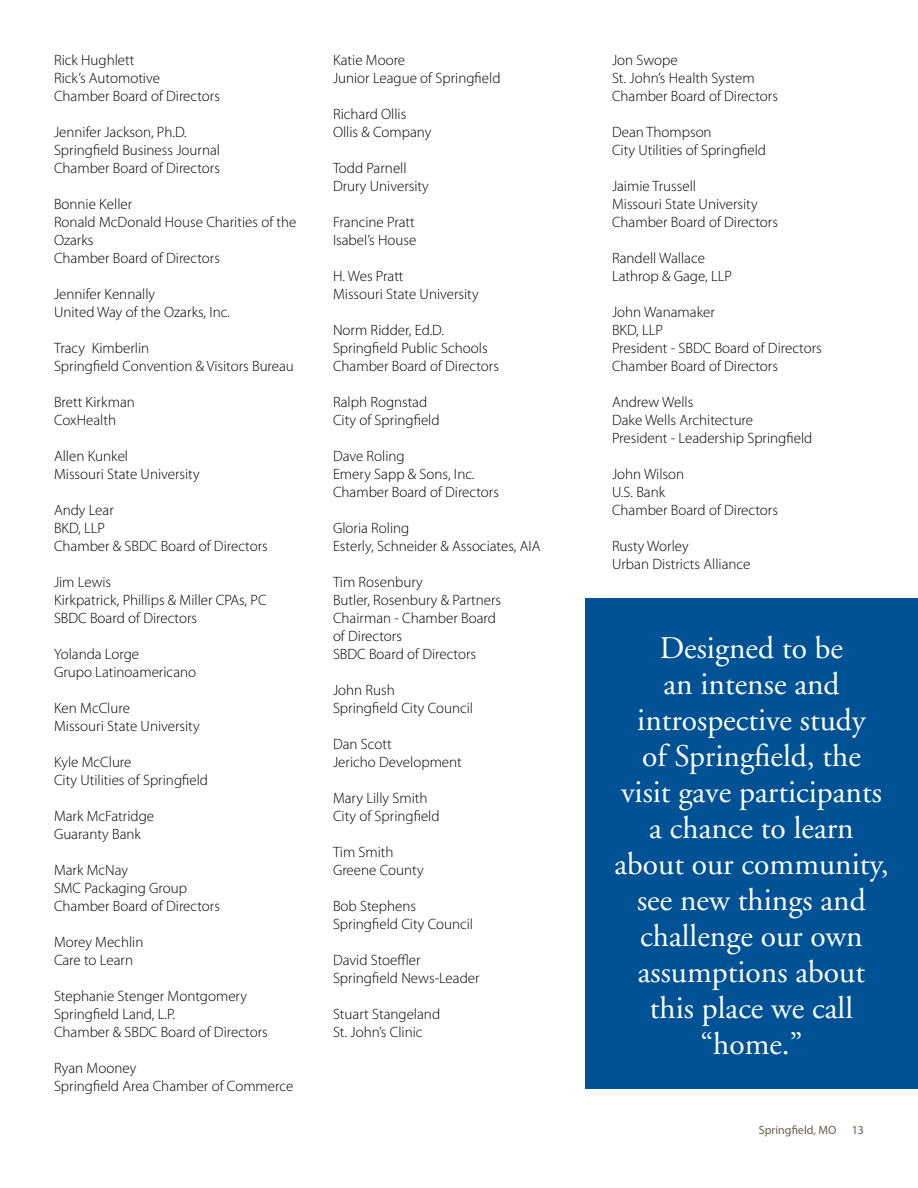
<style>
.page{position:relative;width:918px;height:1188px;background:#fff}
.page>*{position:absolute;margin:0;border:0;box-sizing:border-box;transform-origin:0 0}
.t1{font:31.5px/36px "Adobe Garamond";color:#fff;text-align:center}
.t2{font:300 15px/18px "Myriad Pro";color:#000}
.t3{font:12px "Myriad Pro";color:#695e4a}
</style>
<div class="page">
<div style="left:585px;top:598px;width:333px;height:491px;background:#005295"></div>
<p class="t2" style="left:54px;top:52px;width:167px">Rick Hughlett<br>Rick’s Automotive<br>Chamber Board of Directors</p>
<p class="t2" style="left:54px;top:124px;width:168px">Jennifer Jackson, Ph.D.<br>Springfield Business Journal<br>Chamber Board of Directors</p>
<p class="t2" style="left:54px;top:196px;width:244px">Bonnie Keller<br>Ronald McDonald House Charities of the<br>Ozarks<br>Chamber Board of Directors</p>
<p class="t2" style="left:54px;top:286px;width:177px">Jennifer Kennally<br>United Way of the Ozarks, Inc.</p>
<p class="t2" style="left:54px;top:340px;width:241px">Tracy Kimberlin<br>Springfield Convention &amp; Visitors Bureau</p>
<p class="t2" style="left:54px;top:394px;width:82px">Brett Kirkman<br>CoxHealth</p>
<p class="t2" style="left:54px;top:448px;width:147px">Allen Kunkel<br>Missouri State University</p>
<p class="t2" style="left:54px;top:502px;width:215px">Andy Lear<br>BKD, LLP<br>Chamber &amp; SBDC Board of Directors</p>
<p class="t2" style="left:54px;top:574px;width:214px">Jim Lewis<br>Kirkpatrick, Phillips &amp; Miller CPAs, PC<br>SBDC Board of Directors</p>
<p class="t2" style="left:54px;top:646px;width:144px">Yolanda Lorge<br>Grupo Latinoamericano</p>
<p class="t2" style="left:54px;top:700px;width:147px">Ken McClure<br>Missouri State University</p>
<p class="t2" style="left:54px;top:754px;width:156px">Kyle McClure<br>City Utilities of Springfield</p>
<p class="t2" style="left:54px;top:808px;width:102px">Mark McFatridge<br>Guaranty Bank</p>
<p class="t2" style="left:54px;top:862px;width:167px">Mark McNay<br>SMC Packaging Group<br>Chamber Board of Directors</p>
<p class="t2" style="left:54px;top:934px;width:91px">Morey Mechlin<br>Care to Learn</p>
<p class="t2" style="left:54px;top:988px;width:215px">Stephanie Stenger Montgomery<br>Springfield Land, L.P.<br>Chamber &amp; SBDC Board of Directors</p>
<p class="t2" style="left:54px;top:1060px;width:241px">Ryan Mooney<br>Springfield Area Chamber of Commerce</p>
<p class="t2" style="left:333px;top:52px;width:169px">Katie Moore<br>Junior League of Springfield</p>
<p class="t2" style="left:333px;top:106px;width:100px">Richard Ollis<br>Ollis &amp; Company</p>
<p class="t2" style="left:333px;top:160px;width:97px">Todd Parnell<br>Drury University</p>
<p class="t2" style="left:333px;top:214px;width:85px">Francine Pratt<br>Isabel’s House</p>
<p class="t2" style="left:333px;top:268px;width:147px">H. Wes Pratt<br>Missouri State University</p>
<p class="t2" style="left:333px;top:322px;width:167px">Norm Ridder, Ed.D.<br>Springfield Public Schools<br>Chamber Board of Directors</p>
<p class="t2" style="left:333px;top:394px;width:108px">Ralph Rognstad<br>City of Springfield</p>
<p class="t2" style="left:333px;top:448px;width:167px">Dave Roling<br>Emery Sapp &amp; Sons, Inc.<br>Chamber Board of Directors</p>
<p class="t2" style="left:333px;top:520px;width:209px">Gloria Roling<br>Esterly, Schneider &amp; Associates, AIA</p>
<p class="t2" style="left:333px;top:574px;width:170px">Tim Rosenbury<br>Butler, Rosenbury &amp; Partners<br>Chairman - Chamber Board of Directors<br>SBDC Board of Directors</p>
<p class="t2" style="left:333px;top:682px;width:142px">John Rush<br>Springfield City Council</p>
<p class="t2" style="left:333px;top:736px;width:130px">Dan Scott<br>Jericho Development</p>
<p class="t2" style="left:333px;top:790px;width:108px">Mary Lilly Smith<br>City of Springfield</p>
<p class="t2" style="left:333px;top:844px;width:92px">Tim Smith<br>Greene County</p>
<p class="t2" style="left:333px;top:898px;width:142px">Bob Stephens<br>Springfield City Council</p>
<p class="t2" style="left:333px;top:952px;width:148px">David Stoeffler<br>Springfield News-Leader</p>
<p class="t2" style="left:333px;top:1006px;width:109px">Stuart Stangeland<br>St. John’s Clinic</p>
<p class="t2" style="left:612px;top:52px;width:167px">Jon Swope<br>St. John’s Health System<br>Chamber Board of Directors</p>
<p class="t2" style="left:612px;top:124px;width:156px">Dean Thompson<br>City Utilities of Springfield</p>
<p class="t2" style="left:612px;top:178px;width:167px">Jaimie Trussell<br>Missouri State University<br>Chamber Board of Directors</p>
<p class="t2" style="left:612px;top:250px;width:122px">Randell Wallace<br>Lathrop &amp; Gage, LLP</p>
<p class="t2" style="left:612px;top:304px;width:211px">John Wanamaker<br>BKD, LLP<br>President - SBDC Board of Directors<br>Chamber Board of Directors</p>
<p class="t2" style="left:612px;top:394px;width:202px">Andrew Wells<br>Dake Wells Architecture<br>President - Leadership Springfield</p>
<p class="t2" style="left:612px;top:466px;width:167px">John Wilson<br>U.S. Bank<br>Chamber Board of Directors</p>
<p class="t2" style="left:612px;top:538px;width:140px">Rusty Worley<br>Urban Districts Alliance</p>
<h1 class="t1" style="left:614px;top:631px;width:276px">Designed to be<br>an intense and introspective study<br>of Springfield, the visit gave participants a chance to learn about our community, see new things and challenge our own assumptions about this place we call “home.”</h1>
<p class="t3" style="left:759px;top:1123px;width:79px">Springfield, MO</p>
<p class="t3" style="left:852px;top:1123px;width:14px">13</p>
</div>
